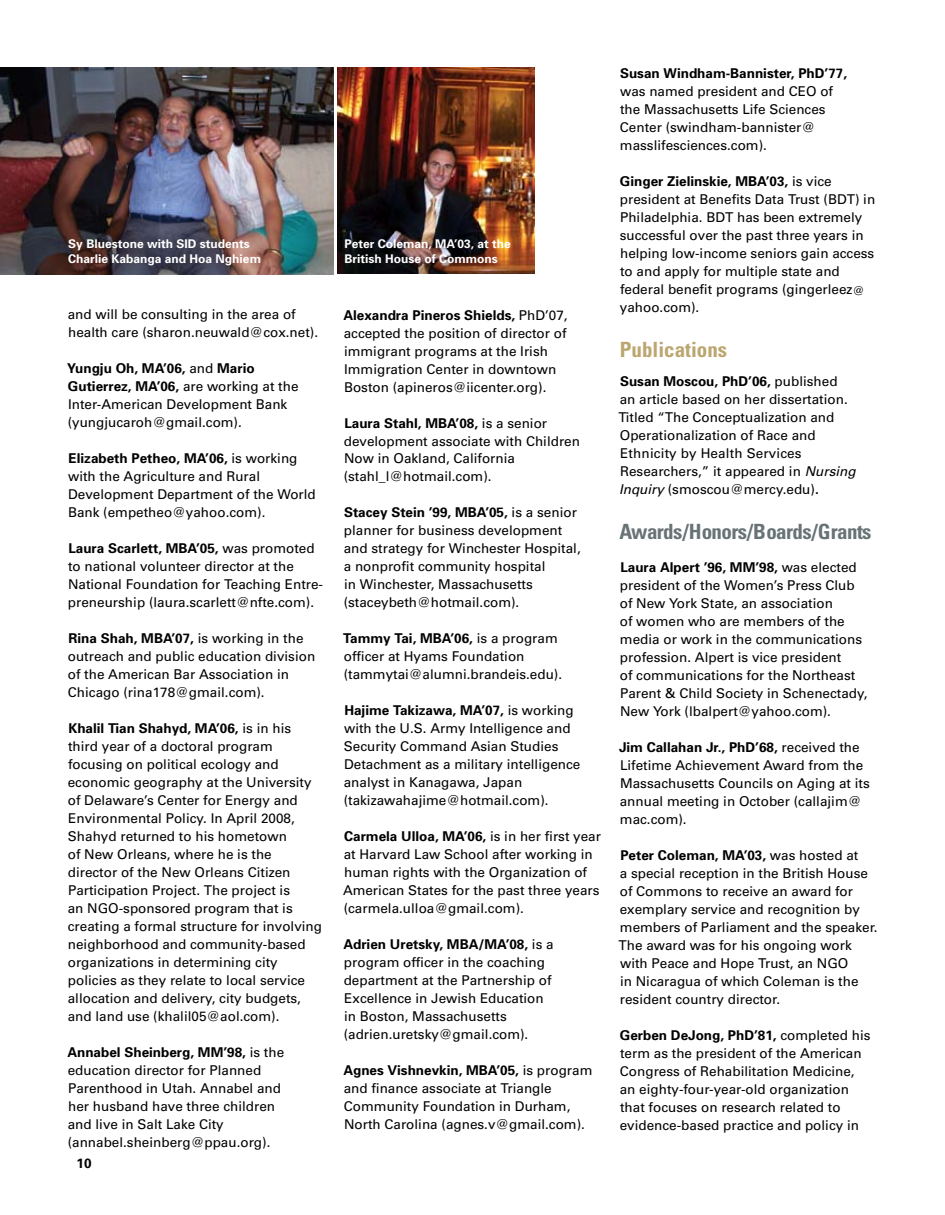
<style>
.page{position:relative;width:945px;height:1215px;background:#fff}
.page>*{position:absolute;margin:0;border:0;box-sizing:border-box;transform-origin:0 0}
.t1{font:700 condensed 21px "Univers";letter-spacing:-.03em;color:#677375}
.t2{font:700 condensed 21px "Univers";color:#bca670}
.t3{font:13.5px/18px "Univers";color:#000}
.t4{font:700 13.5px "Univers";color:#000}
.t5{font:700 12px/15px "Univers";color:#fff}
.s1{font-weight:700}
.s2{font-size:12px}
.s3{font-style:italic}
</style>
<div class="page">
<img style="left:338px;top:68px;width:197px;height:206px">
<img style="left:0;top:67px;width:334px;height:207px">
<p class="t5" style="left:68px;top:236px;width:194px">Sy Bluestone with SID students<br>Charlie Kabanga and Hoa Nghiem</p>
<p class="t3" style="left:68px;top:305px;width:252px">and will be consulting in the area of health care (sharon.neuwald@cox.net).</p>
<p class="t3" style="left:67px;top:359px;width:233px"><span class="s1">Yungju Oh, MA’06,</span> and <span class="s1">Mario<br>Gutierrez, MA’06,</span> are working at the<br>Inter-American Development Bank (yungjucaroh@gmail.com).</p>
<p class="t3" style="left:68px;top:449px;width:249px"><span class="s1">Elizabeth Petheo, MA’06,</span> is working with the Agriculture and Rural Development Department of the World Bank (empetheo@yahoo.com).</p>
<p class="t3" style="left:68px;top:539px;width:257px"><span class="s1">Laura Scarlett, MBA’05,</span> was promoted to national volunteer director at the National Foundation for Teaching Entre&shy;preneurship (laura.scarlett@nfte.com).</p>
<p class="t3" style="left:68px;top:629px;width:249px"><span class="s1">Rina Shah, MBA’07,</span> is working in the outreach and public education division of the American Bar Association in Chicago (rina178@gmail.com).</p>
<p class="t3" style="left:68px;top:719px;width:256px"><span class="s1">Khalil Tian Shahyd, MA’06,</span> is in his third year of a doctoral program focusing on political ecology and economic geography at the University of Delaware’s Center for Energy and Environmental Policy. In April 2008, Shahyd returned to his hometown<br>of New Orleans, where he is the director of the New Orleans Citizen Participation Project. The project is<br>an NGO-sponsored program that is creating a formal structure for involving neighborhood and community-based organizations in determining city policies as they relate to local service allocation and delivery, city budgets, and land use (khalil05@aol.com).</p>
<p class="t3" style="left:67px;top:1043px;width:218px"><span class="s1">Annabel Sheinberg, MM’98,</span> is the education director for Planned<br>Parenthood in Utah. Annabel and her husband have three children and live in Salt Lake City (annabel.sheinberg@ppau.org).</p>
<p class="t4" style="left:76px;top:1155px;width:17px">10</p>
<p class="t5" style="left:344px;top:236px;width:168px">Peter Coleman, MA’03, at the<br>British House of Commons</p>
<p class="t3" style="left:343px;top:306px;width:226px"><span class="s1">Alexandra Pineros Shields,</span> PhD’07, accepted the position of director of immigrant programs at the Irish Immigration Center in downtown Boston (apineros@iicenter.org).</p>
<p class="t3" style="left:344px;top:414px;width:238px"><span class="s1">Laura Stahl, MBA’08,</span> is a senior development associate with Children<br>Now in Oakland, California (stahl_l@hotmail.com).</p>
<p class="t3" style="left:344px;top:504px;width:239px"><span class="s1">Stacey Stein ’99, MBA’05,</span> is a senior planner for business development and strategy for Winchester Hospital, a nonprofit community hospital<br>in Winchester, Massachusetts (staceybeth@hotmail.com).</p>
<p class="t3" style="left:343px;top:630px;width:220px"><span class="s1">Tammy Tai, MBA’06,</span> is a program officer at Hyams Foundation (tammytai@alumni.brandeis.edu).</p>
<p class="t3" style="left:344px;top:702px;width:238px"><span class="s1">Hajime Takizawa, MA’07,</span> is working with the U.S. Army Intelligence and Security Command Asian Studies Detachment as a military intelligence analyst in Kanagawa, Japan (takizawahajime@hotmail.com).</p>
<p class="t3" style="left:343px;top:828px;width:260px"><span class="s1">Carmela Ulloa, MA’06,</span> is in her first year at Harvard Law School after working in human rights with the Organization of American States for the past three years (carmela.ulloa@gmail.com).</p>
<p class="t3" style="left:343px;top:936px;width:212px"><span class="s1">Adrien Uretsky, MBA/MA’08,</span> is a program officer in the coaching department at the Partnership of<br>Excellence in Jewish Education in Boston, Massachusetts (adrien.uretsky@gmail.com).</p>
<p class="t3" style="left:343px;top:1062px;width:251px"><span class="s1">Agnes Vishnevkin, MBA’05,</span> is program and finance associate at Triangle Community Foundation in Durham, North Carolina (agnes.v@gmail.com).</p>
<p class="t4" style="left:620px;top:65px;width:229px">Susan Windham-Bannister, PhD’77,</p>
<p class="t3" style="left:620px;top:82px;width:215px">was named president and CEO of the Massachusetts Life Sciences<br>Center (swindham-bannister@ masslifesciences.com).</p>
<p class="t3" style="left:620px;top:172px;width:257px"><span class="s1">Ginger Zielinskie, MBA’03,</span> is vice president at Benefits Data Trust (BDT) in Philadelphia. BDT has been extremely successful over the past three years in helping low-income seniors gain access to and apply for multiple state and federal benefit programs (gingerleez<span class="s2">@ </span>yahoo.com).</p>
<h1 class="t2" style="left:620px;top:337px;width:109px">Publications</h1>
<p class="t3" style="left:619px;top:372px;width:239px"><span class="s1">Susan Moscou, PhD’06,</span> published<br>an article based on her dissertation.<br>Titled “The Conceptualization and Operationalization of Race and Ethnicity by Health Services Researchers,” it appeared in <span class="s3">Nursing Inquiry</span> (smoscou@mercy.edu)<span class="s1">.</span></p>
<h1 class="t1" style="left:620px;top:519px;width:254px">Awards/Honors/Boards/Grants</h1>
<p class="t3" style="left:620px;top:558px;width:249px"><span class="s1">Laura Alpert ’96, MM’98,</span> was elected president of the Women’s Press Club of New York State, an association<br>of women who are members of the media or work in the communications profession. Alpert is vice president<br>of communications for the Northeast Parent &amp; Child Society in Schenectady, New York (lbalpert@yahoo.com).</p>
<p class="t3" style="left:619px;top:738px;width:252px"><span class="s1">Jim Callahan Jr., PhD’68,</span> received the<br>Lifetime Achievement Award from the<br>Massachusetts Councils on Aging at its annual meeting in October (callajim@ mac.com).</p>
<p class="t3" style="left:619px;top:846px;width:261px"><span class="s1">Peter Coleman, MA’03,</span> was hosted at<br>a special reception in the British House of Commons to receive an award for exemplary service and recognition by members of Parliament and the speaker.<br>The award was for his ongoing work with Peace and Hope Trust, an NGO<br>in Nicaragua of which Coleman is the resident country director.</p>
<p class="t3" style="left:620px;top:1026px;width:252px"><span class="s1">Gerben DeJong, PhD’81,</span> completed his term as the president of the American Congress of Rehabilitation Medicine, an eighty-four-year-old organization that focuses on research related to evidence-based practice and policy in</p>
</div>
